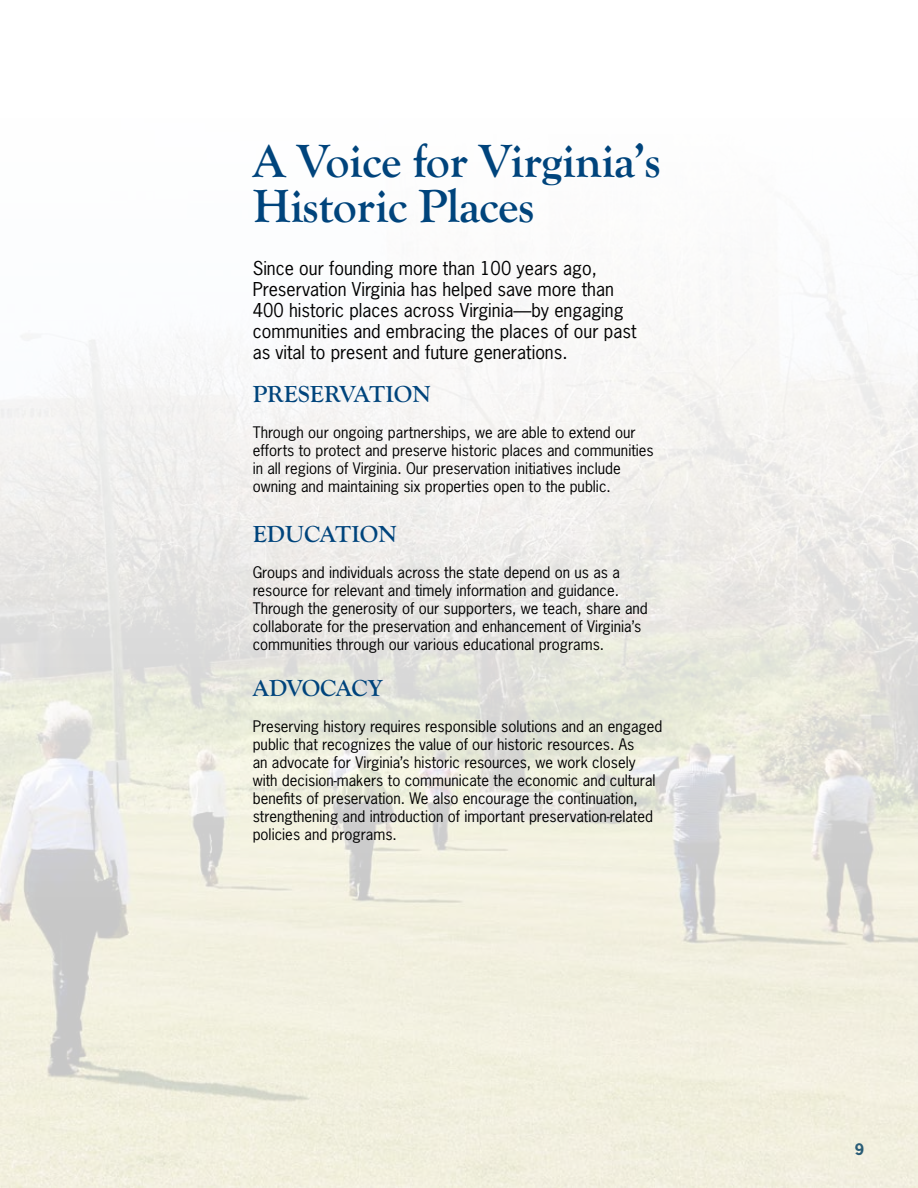
<style>
.page{position:relative;width:918px;height:1188px;background:#fff}
.page>*{position:absolute;margin:0;border:0;box-sizing:border-box;transform-origin:0 0}
.t1{font:700 48px/45px "Goudy Old Sty";letter-spacing:-.01em;color:#00447c}
.t2{font:700 24px "Goudy Old Sty";color:#00447c}
.t3{font:700 24px "Goudy Old Sty";letter-spacing:-.02em;color:#00447c}
.t4{font:18px/21px "News Gothic Std";color:#000}
.t5{font:15px/18px "News Gothic Std";color:#000}
.t6{font:700 15px "News Gothic Std";color:#00447c}
</style>
<div class="page">
<img style="left:0;top:263px;width:918px;height:925px">
<img style="left:0;top:702px;width:1px;height:486px">
<h1 class="t1" style="left:253px;top:140px;width:410px">A Voice for Virginia’s<br>Historic Places</h1>
<p class="t4" style="left:253px;top:257px;width:385px">Since our founding more than 100 years ago, Preservation Virginia has helped save more than 400 historic places across Virginia—by engaging communities and embracing the places of our past as vital to present and future generations.</p>
<h2 class="t2" style="left:253px;top:381px;width:180px">PRESERVATION</h2>
<p class="t5" style="left:253px;top:423px;width:403px">Through our ongoing partnerships, we are able to extend our efforts to protect and preserve historic places and communities in all regions of Virginia. Our preservation initiatives include owning and maintaining six properties open to the public.</p>
<h2 class="t2" style="left:253px;top:520px;width:145px">EDUCATION</h2>
<p class="t5" style="left:253px;top:563px;width:397px">Groups and individuals across the state depend on us as a resource for relevant and timely information and guidance.<br>Through the generosity of our supporters, we teach, share and collaborate for the preservation and enhancement of Virginia’s communities through our various educational programs.</p>
<h2 class="t3" style="left:253px;top:675px;width:132px">ADVOCACY</h2>
<p class="t5" style="left:253px;top:717px;width:411px">Preserving history requires responsible solutions and an engaged public that recognizes the value of our historic resources. As<br>an advocate for Virginia’s historic resources, we work closely with decision-makers to communicate the economic and cultural benefits of preservation. We also encourage the continuation, strengthening and introduction of important preservation-related policies and programs.</p>
<p class="t6" style="left:855px;top:1139px;width:11px">9</p>
</div>
